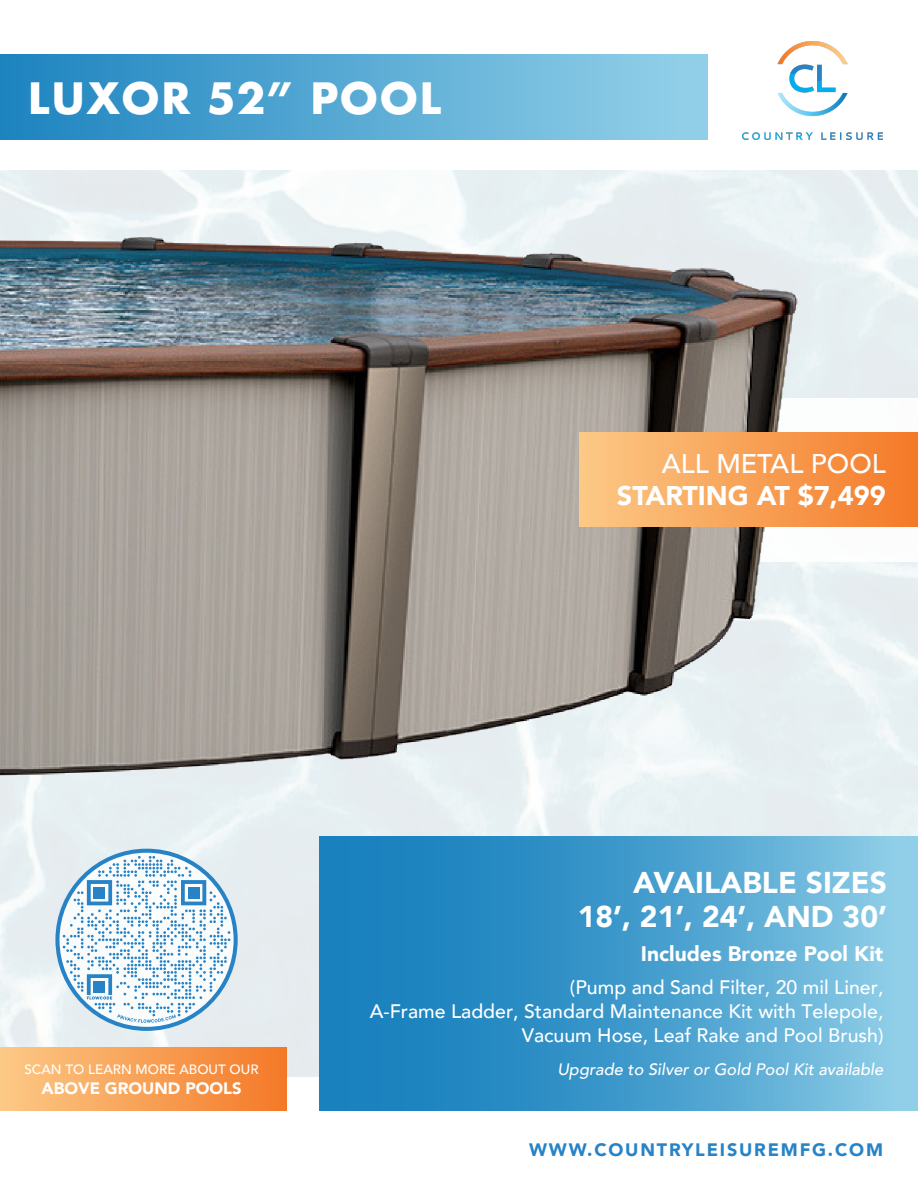
<style>
.page{position:relative;width:918px;height:1188px;background:#fff}
.page>*{position:absolute;margin:0;border:0;box-sizing:border-box;transform-origin:0 0}
.t1{font:700 42px "Futura";letter-spacing:.025em;color:#fff}
.t2{font:900 30px/34.5px "Avenir";color:#fff;text-align:right}
.t3{font:900 27px "Avenir";color:#fff}
.t4{font:500 27px "Avenir";color:#fff}
.t5{font:900 21px "Avenir";color:#fff}
.t6{font:500 19.5px/24px "Avenir";color:#fff;text-align:right}
.t7{font:900 18px "Avenir";letter-spacing:.1em;color:#2783c6}
.t8{font:italic 500 16.5px "Avenir";color:#fff}
.t9{font:900 16.5px "Avenir";color:#fff}
.t10{font:500 13.5px "Avenir";color:#fff}
</style>
<div class="page">
<img style="left:0;top:170px;width:918px;height:907px">
<div style="left:605px;top:399px;width:313px;height:163px;background:#fff"></div>
<img style="left:0;top:200px;width:818px;height:617px">
<div style="left:580px;top:433px;width:338px;height:93px;background:linear-gradient(to right,#fcc986,#f47927)"></div>
<div style="left:0;top:54px;width:707px;height:86px;background:linear-gradient(to right,#1c83bf,#95d2e9)"></div>
<svg style="left:320px;top:836px;width:598px;height:274px;background:#459ecd"></svg>
<div style="left:0;top:1048px;width:287px;height:62px;background:linear-gradient(to right,#fcc986,#f47927)"></div>
<img style="left:742px;top:42px;width:141px;height:98px">
<svg style="left:55px;top:849px;width:183px;height:182px"></svg>
<div style="left:188px;top:887px;width:11px;height:11px;background:#2783c6"></div>
<div style="left:94px;top:887px;width:11px;height:11px;background:#2783c6"></div>
<h1 class="t1" style="left:28px;top:68px;width:415px">LUXOR 52” POOL</h1>
<h3 class="t4" style="left:662px;top:440px;width:225px">ALL METAL POOL</h3>
<h3 class="t3" style="left:617px;top:473px;width:270px">STARTING AT $7,499</h3>
<h2 class="t2" style="left:578px;top:864px;width:311px">AVAILABLE SIZES<br>18’, 21’, 24’, AND 30’</h2>
<p class="t5" style="left:641px;top:936px;width:244px">Includes Bronze Pool Kit</p>
<p class="t6" style="left:370px;top:974px;width:515px">(Pump and Sand Filter, 20 mil Liner,<br>A-Frame Ladder, Standard Maintenance Kit with Telepole,<br>Vacuum Hose, Leaf Rake and Pool Brush)</p>
<p class="t10" style="left:24px;top:1058px;width:236px">SCAN TO LEARN MORE ABOUT OUR</p>
<p class="t8" style="left:557px;top:1060px;width:328px">Upgrade to Silver or Gold Pool Kit available</p>
<p class="t9" style="left:41px;top:1074px;width:202px">ABOVE GROUND POOLS</p>
<p class="t7" style="left:529px;top:1134px;width:355px">WWW.COUNTRYLEISUREMFG.COM</p>
</div>
